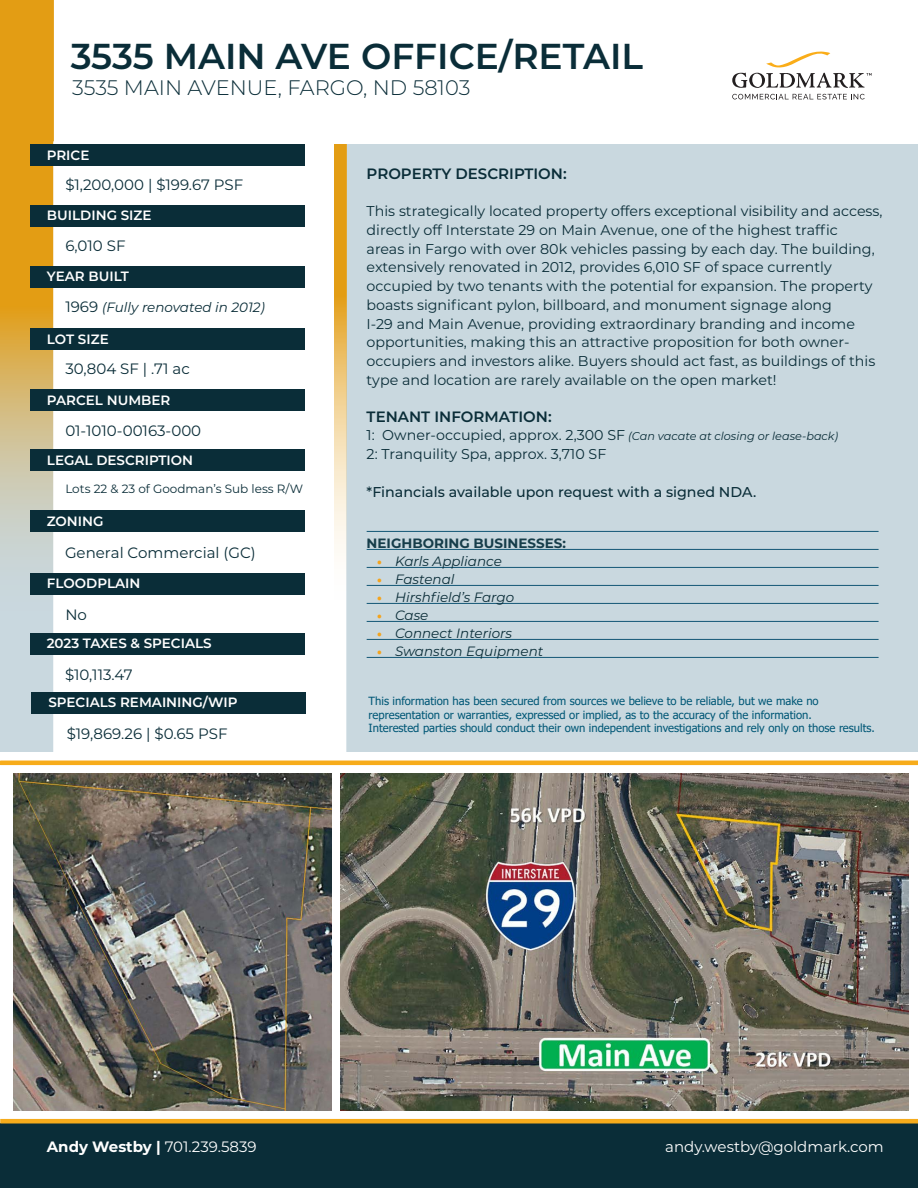
<style>
.page{position:relative;width:918px;height:1188px;background:#fff}
.page>*{position:absolute;margin:0;border:0;box-sizing:border-box;transform-origin:0 0}
.t1{font:600 36px "Montserrat";color:#0a2d38}
.t2{font:300 21px "Montserrat";color:#0a2d38}
.t3{font:15px "Montserrat";color:#0a2d38}
.t4{font:15px "Montserrat";color:#fff}
.t5{font:600 15px "Montserrat";color:#0a2d38}
.t6{font:14.25px/18.8px "Montserrat";color:#0a2d38}
.t7{font:500 14.25px "Montserrat";color:#0a2d38}
.t8{font:600 13.5px "Montserrat";color:#fff}
.t9{font:italic 13.5px "Montserrat";color:#0a2d38}
.Architectural{font:700 13.5px "Montserrat";color:#163d4a}
.t10{font:12px "Montserrat";color:#0a2d38}
.t11{font:11.25px/13.5px "Tahoma";color:#005776}
.t12{font:italic 11.25px "Montserrat";color:#0a2d38}
.s1{font-style:normal;font-size:15px}
.s2{font-style:normal;font-size:14.25px}
.s3{font-family:"Source Sans Pro";font-weight:700;font-style:normal;color:#f4a41d}
.s4{font-weight:700}
</style>
<div class="page">
<div style="left:0;top:144px;width:918px;height:608px;background:#c9d8df"></div>
<svg style="left:0;top:0;width:53px;height:595px;background:#daad4e"></svg>
<svg style="left:732px;top:51px;width:140px;height:37px"></svg>
<svg style="left:732px;top:94px;width:133px;height:5px"></svg>
<div style="left:53px;top:141px;width:293px;height:622px;background:#fff;border:2px solid #fff"></div>
<div style="left:30px;top:145px;width:275px;height:21px;background:#0a2d38"></div>
<div style="left:30px;top:205px;width:275px;height:21px;background:#0a2d38"></div>
<div style="left:30px;top:389px;width:275px;height:22px;background:#0a2d38"></div>
<div style="left:30px;top:450px;width:275px;height:21px;background:#0a2d38"></div>
<div style="left:0;top:1124px;width:918px;height:64px;background:#0a2d38"></div>
<div style="left:0;top:1119px;width:918px;height:5px;border:2px solid #f5ab1c"></div>
<svg style="left:334px;top:144px;width:12px;height:476px"></svg>
<hr style="left:0;top:761px;width:918px;height:4px;background:#f7ac1b">
<div style="left:30px;top:266px;width:275px;height:21px;background:#0a2d38"></div>
<hr style="left:367px;top:531px;width:512px;height:1px;background:#135776">
<hr style="left:367px;top:549px;width:512px;height:1px;background:#135776">
<hr style="left:367px;top:567px;width:512px;height:1px;background:#135776">
<hr style="left:367px;top:585px;width:512px;height:1px;background:#135776">
<hr style="left:367px;top:603px;width:512px;height:1px;background:#135776">
<hr style="left:367px;top:621px;width:512px;height:1px;background:#135776">
<hr style="left:367px;top:639px;width:512px;height:1px;background:#135776">
<hr style="left:367px;top:657px;width:512px;height:1px;background:#135776">
<div style="left:30px;top:329px;width:275px;height:21px;background:#0a2d38"></div>
<div style="left:30px;top:511px;width:274px;height:21px;background:#0a2d38"></div>
<div style="left:30px;top:573px;width:275px;height:21px;background:#0a2d38"></div>
<div style="left:30px;top:633px;width:274px;height:21px;background:#0a2d38"></div>
<div style="left:32px;top:692px;width:274px;height:21px;background:#0a2d38"></div>
<img style="left:340px;top:773px;width:568px;height:337px">
<img style="left:13px;top:773px;width:319px;height:337px">
<p class="t1" style="left:71px;top:31px;width:574px">3535 MAIN AVE OFFICE/RETAIL</p>
<p class="t2" style="left:72px;top:73px;width:400px">3535 MAIN AVENUE, FARGO, ND 58103</p>
<p class="t8" style="left:47px;top:145px;width:44px">PRICE</p>
<p class="t3" style="left:65px;top:174px;width:179px">$1,200,000 | $199.67 PSF</p>
<p class="t8" style="left:47px;top:206px;width:106px">BUILDING SIZE</p>
<p class="t3" style="left:65px;top:236px;width:62px">6,010 SF</p>
<p class="t8" style="left:47px;top:267px;width:84px">YEAR BUILT</p>
<p class="t9" style="left:65px;top:298px;width:201px"><span class="s1">1969</span> (Fully renovated in 2012)</p>
<p class="t8" style="left:47px;top:329px;width:63px">LOT SIZE</p>
<p class="t3" style="left:65px;top:358px;width:126px">30,804 SF | .71 ac</p>
<p class="t8" style="left:47px;top:390px;width:125px">PARCEL NUMBER</p>
<p class="t3" style="left:65px;top:421px;width:137px">01-1010-00163-000</p>
<p class="t8" style="left:47px;top:450px;width:148px">LEGAL DESCRIPTION</p>
<p class="t10" style="left:65px;top:480px;width:239px">Lots 22 &amp; 23 of Goodman’s Sub less R/W</p>
<p class="t8" style="left:47px;top:511px;width:58px">ZONING</p>
<p class="t3" style="left:65px;top:542px;width:192px">General Commercial (GC)</p>
<p class="t8" style="left:47px;top:574px;width:95px">FLOODPLAIN</p>
<p class="t3" style="left:65px;top:604px;width:23px">No</p>
<p class="t8" style="left:47px;top:634px;width:167px">2023 TAXES &amp; SPECIALS</p>
<p class="t3" style="left:65px;top:665px;width:69px">$10,113.47</p>
<p class="t8" style="left:48px;top:693px;width:191px">SPECIALS REMAINING/WIP</p>
<p class="t3" style="left:67px;top:723px;width:162px">$19,869.26 | $0.65 PSF</p>
<p class="t5" style="left:367px;top:163px;width:202px">PROPERTY DESCRIPTION:</p>
<p class="t6" style="left:367px;top:201px;width:517px">This strategically located property offers exceptional visibility and access, directly off Interstate 29 on Main Avenue, one of the highest traffic<br>areas in Fargo with over 80k vehicles passing by each day. The building, extensively renovated in 2012, provides 6,010 SF of space currently occupied by two tenants with the potential for expansion. The property boasts significant pylon, billboard, and monument signage along<br>I-29 and Main Avenue, providing extraordinary branding and income opportunities, making this an attractive proposition for both owner&shy;occupiers and investors alike. Buyers should act fast, as buildings of this type and location are rarely available on the open market!</p>
<p class="t5" style="left:367px;top:406px;width:187px">TENANT INFORMATION:</p>
<p class="t12" style="left:367px;top:429px;width:473px"><span class="s2">1: Owner-occupied, approx. 2,300 SF</span> (Can vacate at closing or lease-back)</p>
<p class="t6" style="left:367px;top:444px;width:241px">2: Tranquility Spa, approx. 3,710 SF</p>
<p class="t7" style="left:367px;top:482px;width:391px">*Financials available upon request with a signed NDA.</p>
<p class="Architectural" style="left:367px;top:534px;width:201px">NEIGHBORING BUSINESSES:</p>
<p class="t9" style="left:377px;top:552px;width:126px"><span class="s3">•</span> Karls Appliance</p>
<p class="t9" style="left:377px;top:570px;width:79px"><span class="s3">•</span> Fastenal</p>
<p class="t9" style="left:377px;top:588px;width:139px"><span class="s3">•</span> Hirshfield’s Fargo</p>
<p class="t9" style="left:377px;top:606px;width:53px"><span class="s3">•</span> Case</p>
<p class="t9" style="left:377px;top:624px;width:136px"><span class="s3">•</span> Connect Interiors</p>
<p class="t9" style="left:377px;top:642px;width:168px"><span class="s3">•</span> Swanston Equipment</p>
<p class="t11" style="left:369px;top:695px;width:508px">This information has been secured from sources we believe to be reliable, but we make no representation or warranties, expressed or implied, as to the accuracy of the information.<br>Interested parties should conduct their own independent investigations and rely only on those results.</p>
<p class="t4" style="left:47px;top:1136px;width:211px"><span class="s4">Andy Westby |</span> 701.239.5839</p>
<p class="t4" style="left:665px;top:1136px;width:220px">andy.westby@goldmark.com</p>
</div>
